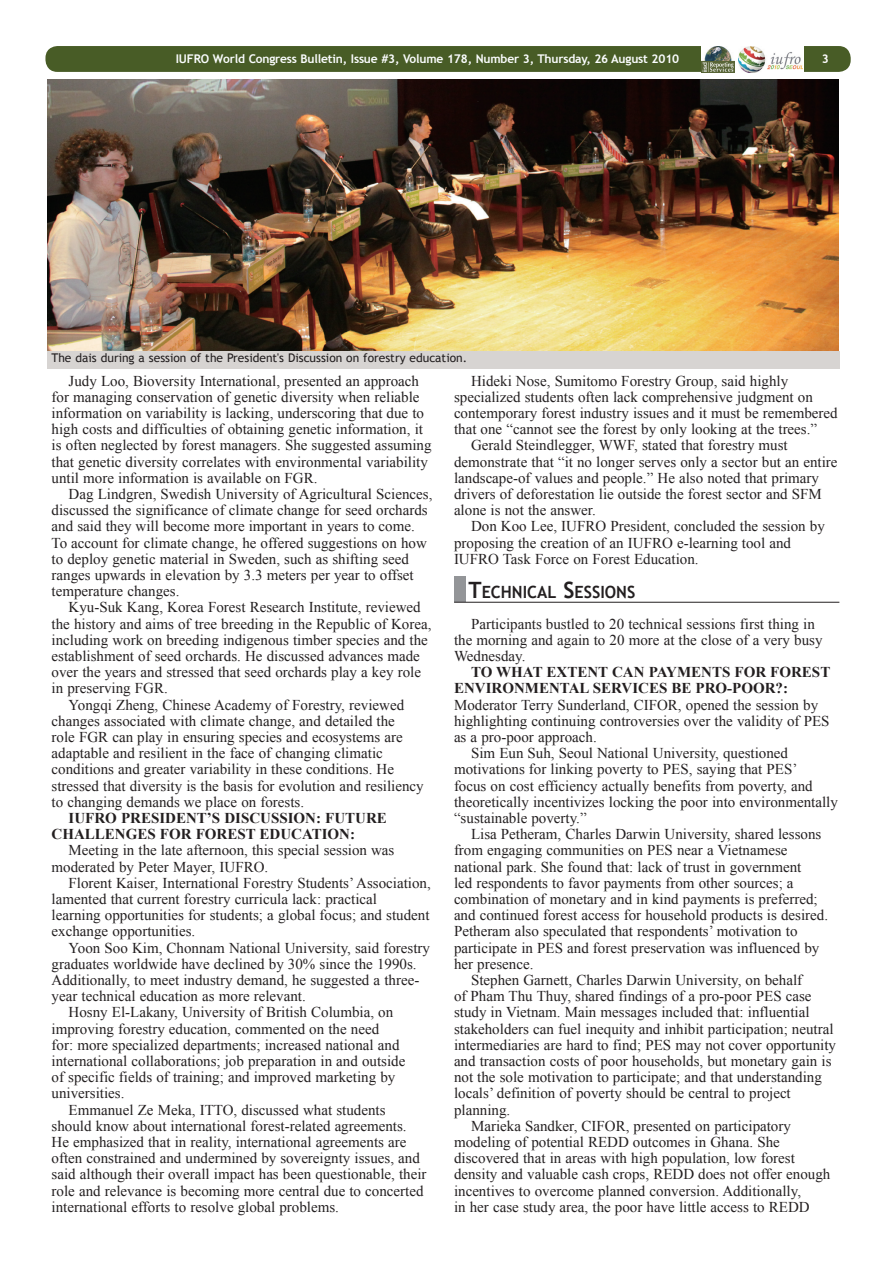
<style>
.page{position:relative;width:893px;height:1263px;background:#fff}
.page>*{position:absolute;margin:0;border:0;box-sizing:border-box;transform-origin:0 0}
.t1{font:700 16.8px "Trebuchet MS";color:#231f20;scale:.96 1}
.t2{font:15px/16.2px "Times New Roman";color:#231f20}
.t3{font:700 15px/16.2px "Times New Roman";color:#231f20}
.t4{font:700 12px "Trebuchet MS";letter-spacing:-.015em;color:#fbfdfe}
.t5{font:12px "Trebuchet MS";color:#231f20}
.t6{font:700 12px "Trebuchet MS";color:#fefcfd}
.s1{font-size:22.5px}
</style>
<div class="page">
<div style="left:45px;top:46px;width:806px;height:26px;background:#485c26;border-radius:12px"></div>
<svg style="left:700px;top:46px;width:36px;height:26px"></svg>
<img style="left:702px;top:46px;width:33px;height:26px">
<div style="left:736px;top:46px;width:68px;height:26px;background:#fff"></div>
<img style="left:738px;top:46px;width:64px;height:26px">
<div style="left:454px;top:577px;width:11px;height:25px;background:#939598"></div>
<hr style="left:454px;top:602px;width:385px;height:1px;background:#231f20">
<img style="left:47px;top:79px;width:791px;height:272px">
<div style="left:47px;top:351px;width:793px;height:17px;background:#d7d4d2"></div>
<p class="t4" style="left:176px;top:51px;width:505px">IUFRO World Congress Bulletin, Issue #3, Volume 178, Number 3, Thursday, 26 August 2010</p>
<p class="t6" style="left:822px;top:51px;width:9px">3</p>
<p class="t5" style="left:51px;top:351px;width:417px">The dais during a session of the President's Discussion on forestry education.</p>
<p class="t2" style="left:52px;top:372px;width:381px;text-indent:17px">Judy Loo, Bioversity International, presented an approach for managing conservation of genetic diversity when reliable information on variability is lacking, underscoring that due to high costs and difficulties of obtaining genetic information, it is often neglected by forest managers. She suggested assuming that genetic diversity correlates with environmental variability until more information is available on FGR.</p>
<p class="t2" style="left:52px;top:486px;width:382px;text-indent:17px">Dag Lindgren, Swedish University of Agricultural Sciences, discussed the significance of climate change for seed orchards and said they will become more important in years to come.<br>To account for climate change, he offered suggestions on how to deploy genetic material in Sweden, such as shifting seed ranges upwards in elevation by 3.3 meters per year to offset temperature changes.</p>
<p class="t2" style="left:69px;top:599px;width:354px">Kyu-Suk Kang, Korea Forest Research Institute, reviewed</p>
<p class="t2" style="left:52px;top:615px;width:381px">the history and aims of tree breeding in the Republic of Korea,</p>
<p class="t2" style="left:52px;top:631px;width:378px">including work on breeding indigenous timber species and the</p>
<p class="t2" style="left:52px;top:648px;width:370px">establishment of seed orchards. He discussed advances made</p>
<p class="t2" style="left:52px;top:664px;width:371px">over the years and stressed that seed orchards play a key role</p>
<p class="t2" style="left:52px;top:680px;width:118px">in preserving FGR.</p>
<p class="t2" style="left:69px;top:696px;width:337px">Yongqi Zheng, Chinese Academy of Forestry, reviewed</p>
<p class="t2" style="left:52px;top:712px;width:345px">changes associated with climate change, and detailed the</p>
<p class="t2" style="left:52px;top:729px;width:353px">role FGR can play in ensuring species and ecosystems are</p>
<p class="t2" style="left:52px;top:745px;width:333px">adaptable and resilient in the face of changing climatic</p>
<p class="t2" style="left:52px;top:761px;width:344px">conditions and greater variability in these conditions. He</p>
<p class="t2" style="left:52px;top:777px;width:374px">stressed that diversity is the basis for evolution and resiliency</p>
<p class="t2" style="left:52px;top:793px;width:254px">to changing demands we place on forests.</p>
<p class="t3" style="left:52px;top:809px;width:337px;text-indent:17px">IUFRO PRESIDENT’S DISCUSSION: FUTURE<br>CHALLENGES FOR FOREST EDUCATION:</p>
<p class="t2" style="left:52px;top:842px;width:344px;text-indent:17px">Meeting in the late afternoon, this special session was moderated by Peter Mayer, IUFRO.</p>
<p class="t2" style="left:52px;top:874px;width:381px;text-indent:17px">Florent Kaiser, International Forestry Students’ Association, lamented that current forestry curricula lack: practical<br>learning opportunities for students; a global focus; and student exchange opportunities.</p>
<p class="t2" style="left:69px;top:939px;width:363px">Yoon Soo Kim, Chonnam National University, said forestry</p>
<p class="t2" style="left:52px;top:955px;width:366px">graduates worldwide have declined by 30% since the 1990s.</p>
<p class="t2" style="left:52px;top:972px;width:369px">Additionally, to meet industry demand, he suggested a three-</p>
<p class="t2" style="left:52px;top:988px;width:256px">year technical education as more relevant.</p>
<p class="t2" style="left:69px;top:1004px;width:326px">Hosny El-Lakany, University of British Columbia, on</p>
<p class="t2" style="left:52px;top:1020px;width:329px">improving forestry education, commented on the need</p>
<p class="t2" style="left:52px;top:1036px;width:349px">for: more specialized departments; increased national and</p>
<p class="t2" style="left:52px;top:1053px;width:355px">international collaborations; job preparation in and outside</p>
<p class="t2" style="left:52px;top:1069px;width:345px">of specific fields of training; and improved marketing by</p>
<p class="t2" style="left:52px;top:1085px;width:74px">universities.</p>
<p class="t2" style="left:69px;top:1101px;width:318px">Emmanuel Ze Meka, ITTO, discussed what students</p>
<p class="t2" style="left:52px;top:1117px;width:357px">should know about international forest-related agreements.</p>
<p class="t2" style="left:52px;top:1134px;width:356px">He emphasized that in reality, international agreements are</p>
<p class="t2" style="left:52px;top:1150px;width:370px">often constrained and undermined by sovereignty issues, and</p>
<p class="t2" style="left:52px;top:1166px;width:376px">said although their overall impact has been questionable, their</p>
<p class="t2" style="left:52px;top:1182px;width:373px">role and relevance is becoming more central due to concerted</p>
<p class="t2" style="left:52px;top:1198px;width:289px">international efforts to resolve global problems.</p>
<p class="t2" style="left:471px;top:372px;width:319px">Hideki Nose, Sumitomo Forestry Group, said highly</p>
<p class="t2" style="left:454px;top:388px;width:360px">specialized students often lack comprehensive judgment on</p>
<p class="t2" style="left:454px;top:405px;width:385px">contemporary forest industry issues and it must be remembered</p>
<p class="t2" style="left:454px;top:421px;width:365px">that one “cannot see the forest by only looking at the trees.”</p>
<p class="t2" style="left:471px;top:437px;width:318px">Gerald Steindlegger, WWF, stated that forestry must</p>
<p class="t2" style="left:454px;top:453px;width:385px">demonstrate that “it no longer serves only a sector but an entire</p>
<p class="t2" style="left:454px;top:469px;width:366px">landscape-of values and people.” He also noted that primary</p>
<p class="t2" style="left:454px;top:486px;width:369px">drivers of deforestation lie outside the forest sector and SFM</p>
<p class="t2" style="left:454px;top:502px;width:143px">alone is not the answer.</p>
<p class="t2" style="left:471px;top:518px;width:355px">Don Koo Lee, IUFRO President, concluded the session by</p>
<p class="t2" style="left:454px;top:534px;width:339px">proposing the creation of an IUFRO e-learning tool and</p>
<p class="t2" style="left:454px;top:550px;width:246px">IUFRO Task Force on Forest Education.</p>
<p class="t1" style="left:468px;top:581px;width:175px"><span class="s1">T</span>ECHNICAL <span class="s1">S</span>ESSIONS</p>
<p class="t2" style="left:454px;top:615px;width:370px;text-indent:17px">Participants bustled to 20 technical sessions first thing in the morning and again to 20 more at the close of a very busy<br>Wednesday.</p>
<p class="t3" style="left:454px;top:664px;width:378px;text-indent:17px">TO WHAT EXTENT CAN PAYMENTS FOR FOREST<br>ENVIRONMENTAL SERVICES BE PRO-POOR?:</p>
<p class="t2" style="left:454px;top:696px;width:366px">Moderator Terry Sunderland, CIFOR, opened the session by</p>
<p class="t2" style="left:454px;top:712px;width:377px">highlighting continuing controversies over the validity of PES</p>
<p class="t2" style="left:454px;top:729px;width:144px">as a pro-poor approach.</p>
<p class="t2" style="left:471px;top:745px;width:319px">Sim Eun Suh, Seoul National University, questioned</p>
<p class="t2" style="left:454px;top:761px;width:345px">motivations for linking poverty to PES, saying that PES’</p>
<p class="t2" style="left:454px;top:777px;width:360px">focus on cost efficiency actually benefits from poverty, and</p>
<p class="t2" style="left:454px;top:793px;width:385px">theoretically incentivizes locking the poor into environmentally</p>
<p class="t2" style="left:454px;top:810px;width:134px">“sustainable poverty.”</p>
<p class="t2" style="left:471px;top:826px;width:352px">Lisa Petheram, Charles Darwin University, shared lessons</p>
<p class="t2" style="left:454px;top:842px;width:335px">from engaging communities on PES near a Vietnamese</p>
<p class="t2" style="left:454px;top:858px;width:349px">national park. She found that: lack of trust in government</p>
<p class="t2" style="left:454px;top:874px;width:341px">led respondents to favor payments from other sources; a</p>
<p class="t2" style="left:454px;top:891px;width:365px">combination of monetary and in kind payments is preferred;</p>
<p class="t2" style="left:454px;top:907px;width:376px">and continued forest access for household products is desired.</p>
<p class="t2" style="left:454px;top:923px;width:345px">Petheram also speculated that respondents’ motivation to</p>
<p class="t2" style="left:454px;top:939px;width:367px">participate in PES and forest preservation was influenced by</p>
<p class="t2" style="left:454px;top:955px;width:81px">her presence.</p>
<p class="t2" style="left:471px;top:972px;width:333px">Stephen Garnett, Charles Darwin University, on behalf</p>
<p class="t2" style="left:454px;top:988px;width:359px">of Pham Thu Thuy, shared findings of a pro-poor PES case</p>
<p class="t2" style="left:454px;top:1004px;width:357px">study in Vietnam. Main messages included that: influential</p>
<p class="t2" style="left:454px;top:1020px;width:381px">stakeholders can fuel inequity and inhibit participation; neutral</p>
<p class="t2" style="left:454px;top:1036px;width:384px">intermediaries are hard to find; PES may not cover opportunity</p>
<p class="t2" style="left:454px;top:1053px;width:379px">and transaction costs of poor households, but monetary gain is</p>
<p class="t2" style="left:454px;top:1069px;width:369px">not the sole motivation to participate; and that understanding</p>
<p class="t2" style="left:454px;top:1085px;width:338px">locals’ definition of poverty should be central to project</p>
<p class="t2" style="left:454px;top:1101px;width:58px">planning.</p>
<p class="t2" style="left:471px;top:1117px;width:321px">Marieka Sandker, CIFOR, presented on participatory</p>
<p class="t2" style="left:454px;top:1134px;width:327px">modeling of potential REDD outcomes in Ghana. She</p>
<p class="t2" style="left:454px;top:1150px;width:342px">discovered that in areas with high population, low forest</p>
<p class="t2" style="left:454px;top:1166px;width:378px">density and valuable cash crops, REDD does not offer enough</p>
<p class="t2" style="left:454px;top:1182px;width:349px">incentives to overcome planned conversion. Additionally,</p>
<p class="t2" style="left:454px;top:1198px;width:357px">in her case study area, the poor have little access to REDD</p>
</div>
